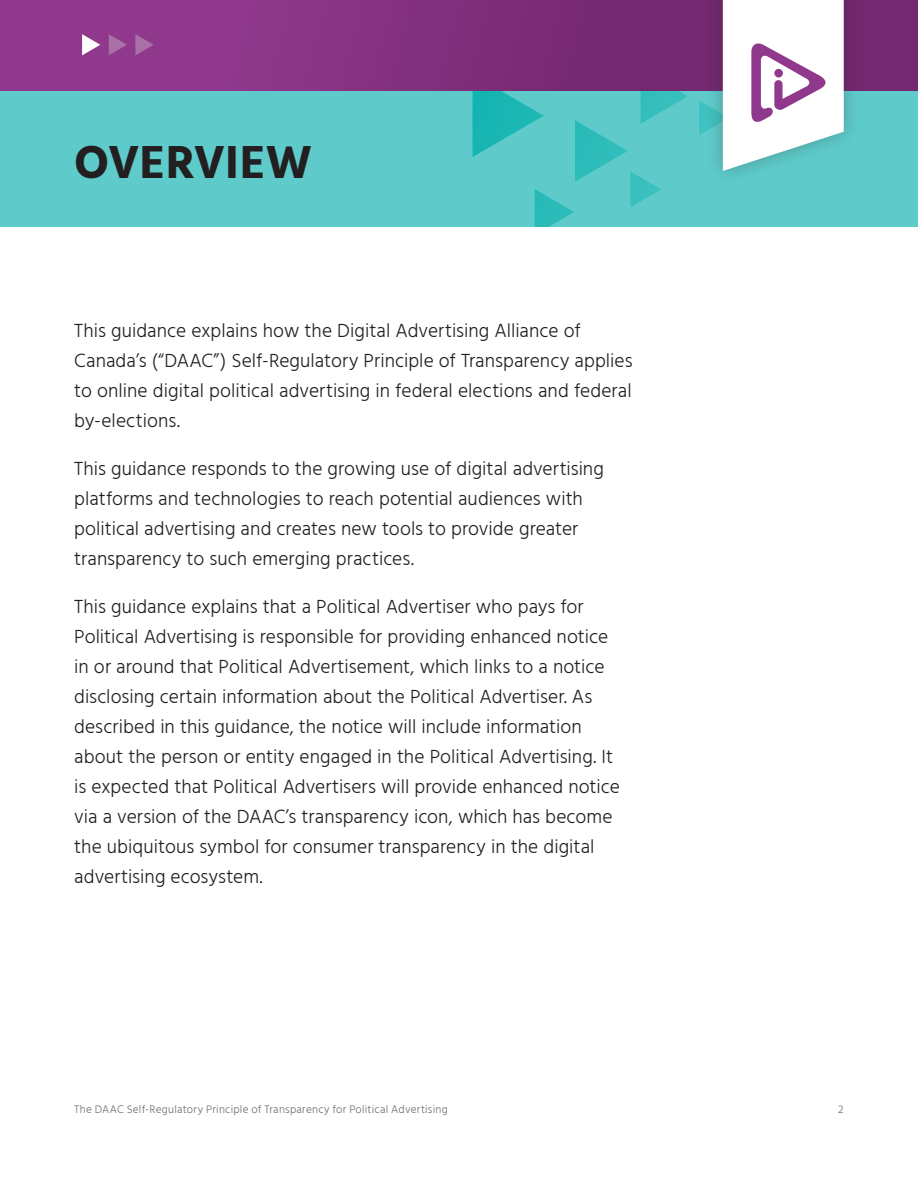
<style>
.page{position:relative;width:918px;height:1188px;background:#fff}
.page>*{position:absolute;margin:0;border:0;box-sizing:border-box;transform-origin:0 0}
.H1_-_black{font:700 47.55px "Hind Madurai";color:#231f20}
.P_-_Intro{font:300 19.5px/30px "Hind Madurai";color:#231f20}
.t1{font:300 11.25px "Hind Madurai";letter-spacing:.02em;color:#6c6d70}
</style>
<div class="page">
<div style="left:0;top:82px;width:918px;height:145px;background:#5ecbca"></div>
<svg style="left:472px;top:90px;width:216px;height:137px"></svg>
<svg style="left:0;top:0;width:918px;height:90px;background:#82317f"></svg>
<div style="left:706px;top:0;width:155px;height:187px;background:#231f20;opacity:.3"></div>
<svg style="left:699px;top:0;width:145px;height:171px"></svg>
<div style="left:774px;top:69px;width:9px;height:8px;background:#8f388c;border-radius:50%"></div>
<svg style="left:82px;top:34px;width:18px;height:21px"></svg>
<svg style="left:109px;top:34px;width:18px;height:21px"></svg>
<svg style="left:135px;top:34px;width:19px;height:21px"></svg>
<p class="H1_-_black" style="left:74px;top:131px;width:239px">OVERVIEW</p>
<p class="P_-_Intro" style="left:74px;top:316px;width:560px">This guidance explains how the Digital Advertising Alliance of Canada’s (“DAAC”) Self-Regulatory Principle of Transparency applies to online digital political advertising in federal elections and federal by-elections.</p>
<p class="P_-_Intro" style="left:74px;top:454px;width:531px">This guidance responds to the growing use of digital advertising platforms and technologies to reach potential audiences with political advertising and creates new tools to provide greater transparency to such emerging practices.</p>
<p class="P_-_Intro" style="left:74px;top:592px;width:547px">This guidance explains that a Political Advertiser who pays for Political Advertising is responsible for providing enhanced notice in or around that Political Advertisement, which links to a notice disclosing certain information about the Political Advertiser. As described in this guidance, the notice will include information about the person or entity engaged in the Political Advertising. It is expected that Political Advertisers will provide enhanced notice via a version of the DAAC’s transparency icon, which has become the ubiquitous symbol for consumer transparency in the digital advertising ecosystem.</p>
<p class="t1" style="left:74px;top:1103px;width:375px">The DAAC Self-Regulatory Principle of Transparency for Political Advertising</p>
<p class="t1" style="left:838px;top:1103px;width:7px">2</p>
</div>
